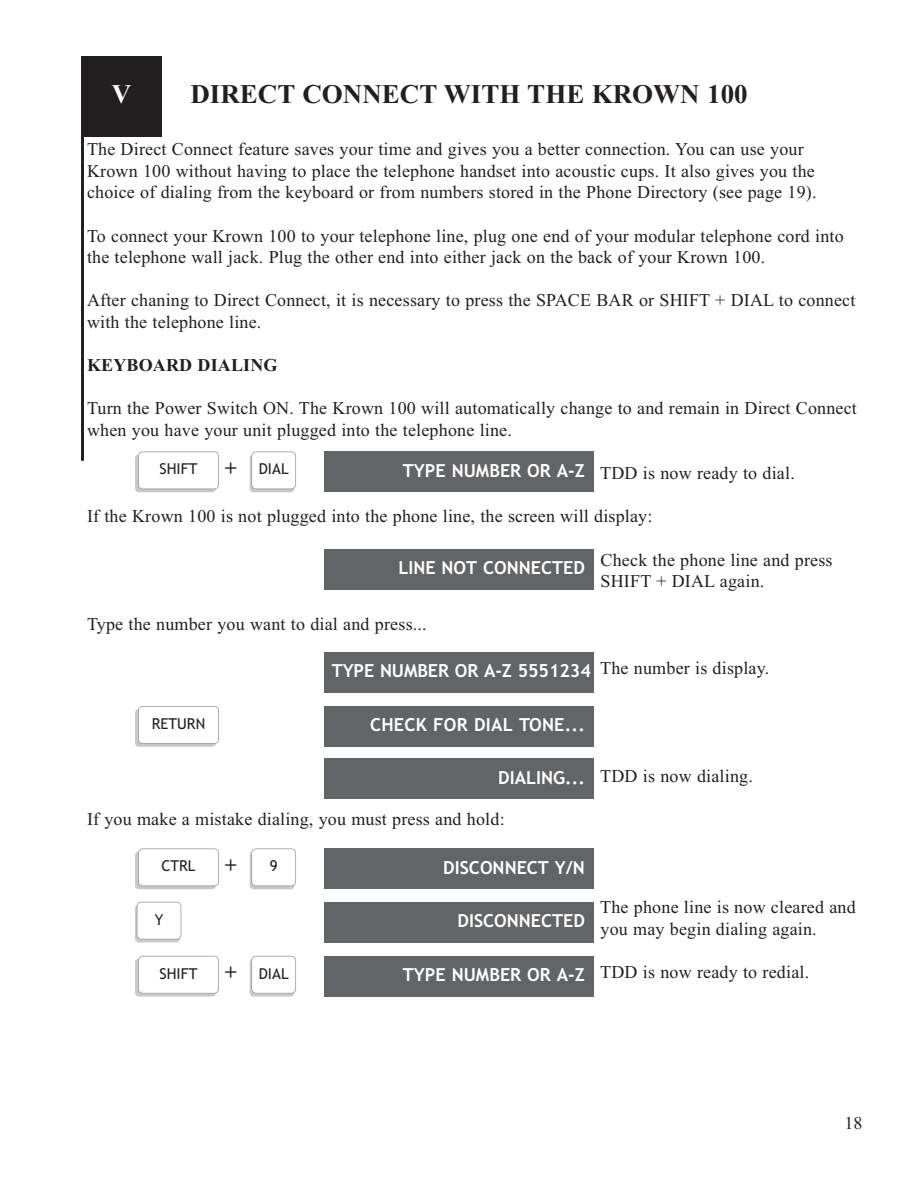
<style>
.page{position:relative;width:918px;height:1188px;background:#fff}
.page>*{position:absolute;margin:0;border:0;box-sizing:border-box;transform-origin:0 0}
.t1{font:700 27px "Times New Roman";color:#231f20}
.t2{font:700 27px "Times New Roman";color:#fff}
.t3{font:700 21px "Times New Roman";color:#231f20}
.t4{font:18px/21.6px "Times New Roman";letter-spacing:.01em;color:#231f20}
.t5{font:700 18px "Trebuchet MS";color:#fff}
.t6{font:700 18px "Times New Roman";letter-spacing:.01em;color:#231f20}
.t7{font:15px "Trebuchet MS";color:#231f20}
.s1{font-family:"Times New Roman";font-weight:700;font-size:21px}
</style>
<div class="page">
<div style="left:135px;top:454px;width:81px;height:38px;background:linear-gradient(to right,#c7c9cb,#c7c9cb);border-radius:4px"></div>
<div style="left:138px;top:452px;width:81px;height:37px;background:#fff;border-radius:4px"></div>
<div style="left:138px;top:451px;width:81px;height:38px;border:2px solid #949698;border-radius:5px"></div>
<div style="left:250px;top:454px;width:44px;height:38px;background:linear-gradient(to right,#c7c9cb,#c7c9cb);border-radius:4px"></div>
<div style="left:252px;top:452px;width:44px;height:37px;background:#fff;border-radius:4px"></div>
<div style="left:251px;top:451px;width:45px;height:38px;border:2px solid #949698;border-radius:5px"></div>
<div style="left:324px;top:451px;width:270px;height:41px;background:#636466"></div>
<div style="left:324px;top:549px;width:270px;height:41px;background:#636466"></div>
<div style="left:324px;top:652px;width:270px;height:41px;background:#636466"></div>
<div style="left:324px;top:706px;width:270px;height:41px;background:#636466"></div>
<div style="left:324px;top:759px;width:270px;height:40px;background:#636466"></div>
<div style="left:135px;top:709px;width:81px;height:38px;background:#c7c9cb;border-radius:4px"></div>
<div style="left:138px;top:706px;width:81px;height:37px;background:#fff;border-radius:4px"></div>
<div style="left:138px;top:706px;width:81px;height:38px;border:2px solid #949698;border-radius:5px"></div>
<div style="left:135px;top:851px;width:81px;height:38px;background:linear-gradient(to right,#c7c9cb,#c7c9cb);border-radius:4px"></div>
<div style="left:138px;top:849px;width:81px;height:37px;background:#fff;border-radius:4px"></div>
<div style="left:138px;top:848px;width:81px;height:38px;border:2px solid #949698;border-radius:5px"></div>
<div style="left:250px;top:851px;width:44px;height:38px;background:linear-gradient(to right,#c7c9cb,#c7c9cb);border-radius:4px"></div>
<div style="left:252px;top:849px;width:44px;height:37px;background:#fff;border-radius:4px"></div>
<div style="left:251px;top:848px;width:45px;height:38px;border:2px solid #949698;border-radius:5px"></div>
<div style="left:324px;top:848px;width:270px;height:41px;background:#636466"></div>
<div style="left:324px;top:902px;width:270px;height:41px;background:#636466"></div>
<svg style="left:135px;top:905px;width:45px;height:38px"></svg>
<div style="left:137px;top:902px;width:44px;height:37px;background:#fff;border-radius:4px"></div>
<div style="left:137px;top:902px;width:44px;height:38px;border:2px solid #949698;border-radius:5px"></div>
<div style="left:135px;top:959px;width:81px;height:38px;background:#c7c9cb;border-radius:4px"></div>
<div style="left:138px;top:956px;width:81px;height:37px;background:#fff;border-radius:4px"></div>
<div style="left:138px;top:956px;width:81px;height:38px;border:2px solid #949698;border-radius:5px"></div>
<div style="left:250px;top:959px;width:44px;height:38px;background:#c7c9cb;border-radius:4px"></div>
<div style="left:252px;top:956px;width:44px;height:37px;background:#fff;border-radius:4px"></div>
<div style="left:251px;top:956px;width:45px;height:38px;border:2px solid #949698;border-radius:5px"></div>
<div style="left:324px;top:956px;width:270px;height:41px;background:#636466"></div>
<div style="left:81px;top:56px;width:81px;height:81px;background:#231f20"></div>
<hr style="left:81px;top:83px;width:3px;height:378px;background:#231f20">
<h1 class="t2" style="left:112px;top:85px;width:21px">V</h1>
<h1 class="t1" style="left:190px;top:85px;width:559px">DIRECT CONNECT WITH THE KROWN 100</h1>
<p class="t4" style="left:87px;top:140px;width:731px">The Direct Connect feature saves your time and gives you a better connection. You can use your<br>Krown 100 without having to place the telephone handset into acoustic cups. It also gives you the choice of dialing from the keyboard or from numbers stored in the Phone Directory (see page 19).</p>
<p class="t4" style="left:87px;top:226px;width:758px">To connect your Krown 100 to your telephone line, plug one end of your modular telephone cord into the telephone wall jack. Plug the other end into either jack on the back of your Krown 100.</p>
<p class="t4" style="left:87px;top:291px;width:770px">After chaning to Direct Connect, it is necessary to press the SPACE BAR or SHIFT + DIAL to connect with the telephone line.</p>
<p class="t6" style="left:87px;top:359px;width:192px">KEYBOARD DIALING</p>
<p class="t4" style="left:87px;top:399px;width:771px">Turn the Power Switch ON. The Krown 100 will automatically change to and remain in Direct Connect when you have your unit plugged into the telephone line.</p>
<p class="t4" style="left:600px;top:464px;width:196px">TDD is now ready to dial.</p>
<p class="t4" style="left:87px;top:507px;width:567px">If the Krown 100 is not plugged into the phone line, the screen will display:</p>
<p class="t4" style="left:601px;top:550px;width:233px">Check the phone line and press<br>SHIFT + DIAL again.</p>
<p class="t4" style="left:87px;top:615px;width:341px">Type the number you want to dial and press...</p>
<p class="t4" style="left:600px;top:658px;width:170px">The number is display.</p>
<p class="t7" style="left:160px;top:463px;width:39px">SHIFT</p>
<p class="t7" style="left:225px;top:463px;width:65px"><span class="s1">+</span> DIAL</p>
<p class="t5" style="left:403px;top:463px;width:184px">TYPE NUMBER OR A-Z</p>
<p class="t5" style="left:398px;top:560px;width:188px">LINE NOT CONNECTED</p>
<p class="t5" style="left:332px;top:664px;width:261px">TYPE NUMBER OR A-Z 5551234</p>
<p class="t7" style="left:152px;top:718px;width:55px">RETURN</p>
<p class="t5" style="left:370px;top:718px;width:216px">CHECK FOR DIAL TONE...</p>
<p class="t5" style="left:498px;top:770px;width:88px">DIALING...</p>
<p class="t4" style="left:87px;top:810px;width:419px">If you make a mistake dialing, you must press and hold:</p>
<p class="t7" style="left:161px;top:860px;width:36px">CTRL</p>
<p class="t3" style="left:225px;top:858px;width:13px">+</p>
<p class="t7" style="left:270px;top:860px;width:9px">9</p>
<p class="t5" style="left:443px;top:860px;width:143px">DISCONNECT Y/N</p>
<p class="t7" style="left:155px;top:914px;width:10px">Y</p>
<p class="t5" style="left:457px;top:913px;width:129px">DISCONNECTED</p>
<p class="t7" style="left:160px;top:968px;width:39px">SHIFT</p>
<p class="t7" style="left:225px;top:968px;width:65px"><span class="s1">+</span> DIAL</p>
<p class="t5" style="left:403px;top:968px;width:184px">TYPE NUMBER OR A-Z</p>
<p class="t4" style="left:600px;top:766px;width:154px">TDD is now dialing.</p>
<p class="t4" style="left:600px;top:898px;width:257px">The phone line is now cleared and you may begin dialing again.</p>
<p class="t4" style="left:600px;top:963px;width:210px">TDD is now ready to redial.</p>
<p class="t4" style="left:844px;top:1114px;width:19px">18</p>
</div>
